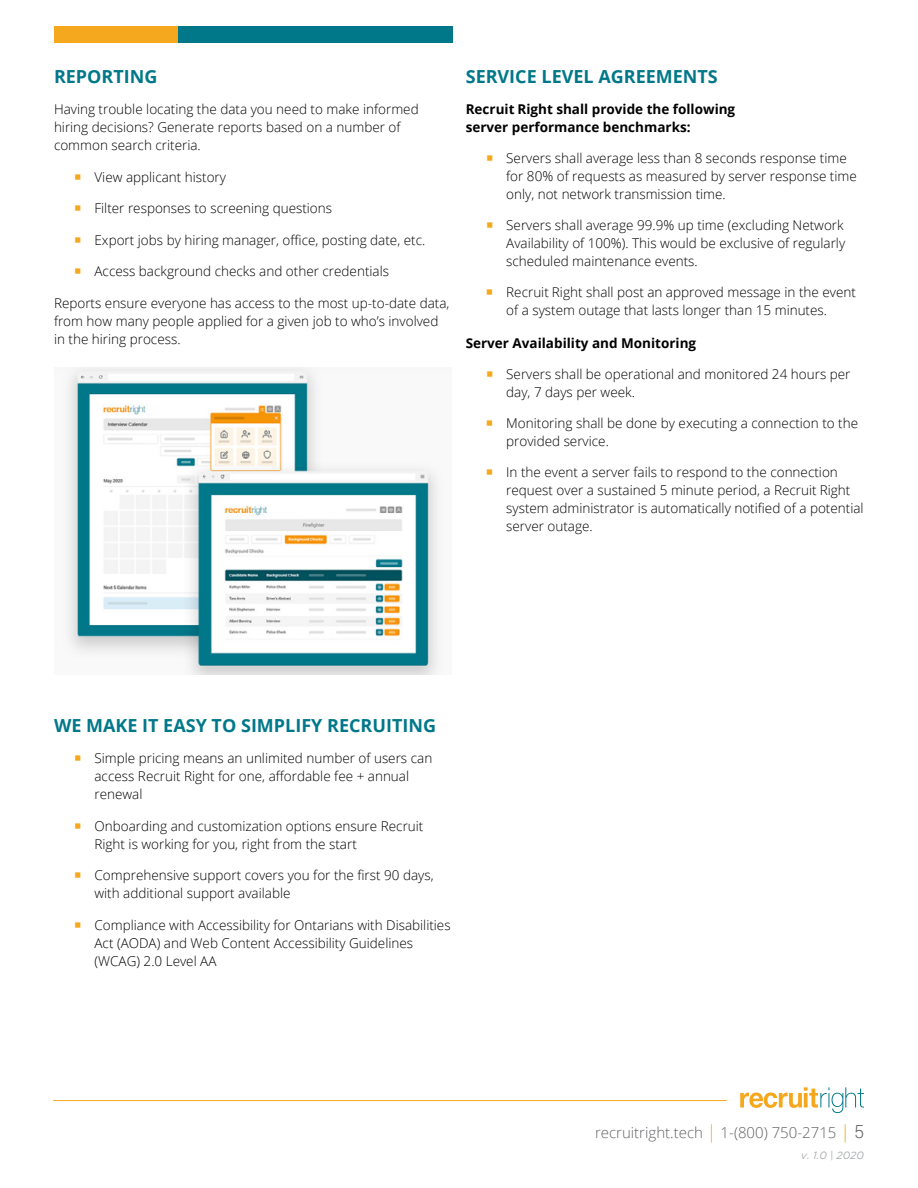
<style>
.page{position:relative;width:918px;height:1188px;background:#fff}
.page>*{position:absolute;margin:0;border:0;box-sizing:border-box;transform-origin:0 0}
.t1{font:700 18px "Open Sans";color:#00788a}
.t2{font:300 15px "Open Sans";color:#636466}
.t3{font:300 13.5px/18px "Open Sans";color:#000}
.t4{font:700 13.5px/18.5px "Open Sans";color:#000}
.t5{font:italic 10.5px "Gotham";color:#acaeb1}
.s1{font-size:18px;color:#f5a81d}
.s2{font-family:"Roboto";font-size:18px}
</style>
<div class="page">
<svg style="left:740px;top:1087px;width:124px;height:26px"></svg>
<div style="left:54px;top:26px;width:398px;height:17px;background:#00788a"></div>
<div style="left:54px;top:26px;width:124px;height:17px;background:#f5a81d"></div>
<hr style="left:53px;top:1100px;width:674px;height:1px;background:#f5a81d">
<img style="left:66px;top:368px;width:373px;height:307px">
<h1 class="t1" style="left:54px;top:64px;width:105px">REPORTING</h1>
<p class="t3" style="left:54px;top:100px;width:366px">Having trouble locating the data you need to make informed hiring decisions? Generate reports based on a number of common search criteria.</p>
<p class="t3" style="left:94px;top:168px;width:133px">View applicant history</p>
<p class="t3" style="left:94px;top:199px;width:239px">Filter responses to screening questions</p>
<p class="t3" style="left:94px;top:231px;width:332px">Export jobs by hiring manager, office, posting date, etc.</p>
<p class="t3" style="left:94px;top:262px;width:296px">Access background checks and other credentials</p>
<p class="t3" style="left:54px;top:294px;width:397px">Reports ensure everyone has access to the most up-to-date data, from how many people applied for a given job to who’s involved in the hiring process.</p>
<h1 class="t1" style="left:466px;top:64px;width:254px">SERVICE LEVEL AGREEMENTS</h1>
<p class="t4" style="left:466px;top:99px;width:271px">Recruit Right shall provide the following server performance benchmarks:</p>
<p class="t3" style="left:506px;top:149px;width:352px">Servers shall average less than 8 seconds response time for 80% of requests as measured by server response time only, not network transmission time.</p>
<p class="t3" style="left:506px;top:216px;width:340px;text-align:justify">Servers shall average 99.9% up time (excluding Network Availability of 100%). This would be exclusive of regularly scheduled maintenance events.</p>
<p class="t3" style="left:506px;top:283px;width:351px">Recruit Right shall post an approved message in the event of a system outage that lasts longer than 15 minutes.</p>
<p class="t4" style="left:466px;top:334px;width:232px">Server Availability and Monitoring</p>
<p class="t3" style="left:506px;top:365px;width:346px">Servers shall be operational and monitored 24 hours per day, 7 days per week.</p>
<p class="t3" style="left:506px;top:414px;width:353px">Monitoring shall be done by executing a connection to the provided service.</p>
<p class="t3" style="left:506px;top:463px;width:359px">In the event a server fails to respond to the connection request over a sustained 5 minute period, a Recruit Right system administrator is automatically notified of a potential server outage.</p>
<h1 class="t1" style="left:54px;top:713px;width:384px">WE MAKE IT EASY TO SIMPLIFY RECRUITING</h1>
<p class="t3" style="left:95px;top:749px;width:339px">Simple pricing means an unlimited number of users can access Recruit Right for one, affordable fee + annual renewal</p>
<p class="t3" style="left:95px;top:817px;width:330px">Onboarding and customization options ensure Recruit<br>Right is working for you, right from the start</p>
<p class="t3" style="left:95px;top:866px;width:341px">Comprehensive support covers you for the first 90 days, with additional support available</p>
<p class="t3" style="left:95px;top:916px;width:358px">Compliance with Accessibility for Ontarians with Disabilities<br>Act (AODA) and Web Content Accessibility Guidelines (WCAG) 2.0 Level AA</p>
<p class="t2" style="left:595px;top:1123px;width:270px">recruitright.tech <span class="s1">|</span> 1-(800) 750-2715 <span class="s1">|</span> <span class="s2">5</span></p>
<p class="t5" style="left:801px;top:1150px;width:64px">v. 1.0 | 2020</p>
</div>
